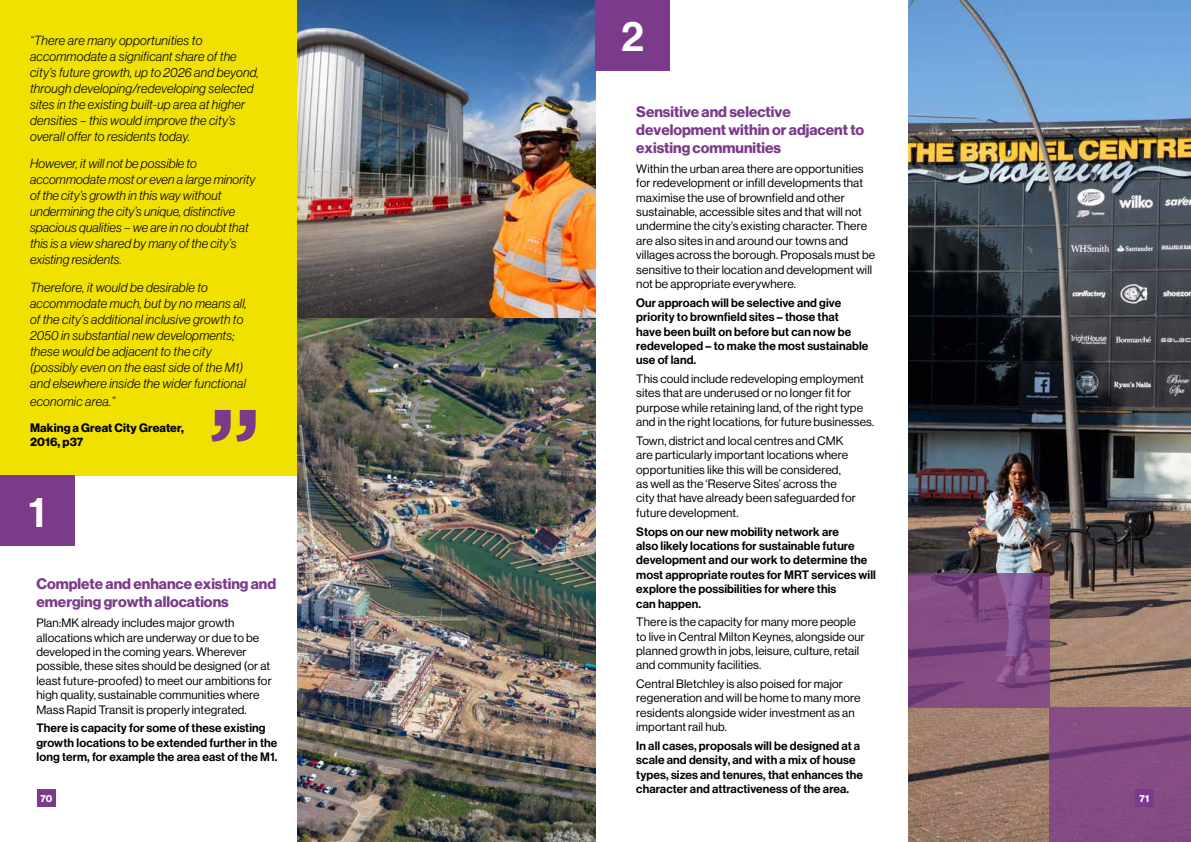
<style>
.page{position:relative;width:1191px;height:842px;background:#fff}
.page>*{position:absolute;margin:0;border:0;box-sizing:border-box;transform-origin:0 0}
.t1{font:42px "N Haas Grotesk DS Pro 65 Md";color:#fff}
.t2{font:15px/18px "N Haas Grotesk DS Pro 75 Bd";color:#7c3a8b}
.t3{font:13px/16px "N Haas Grotesk DS Pro 46 Lt It";letter-spacing:.02em;color:#000}
.t4{font:12px/14.4px "N Haas Grotesk DS Pro 55 Rg";letter-spacing:.01em;color:#000}
.t5{font:12px/14.4px "N Haas Grotesk DS Pro 65 Md";letter-spacing:.01em;color:#000}
.t6{font:12px/14.4px "N Haas Grotesk DS Pro 75 Bd";letter-spacing:.01em;color:#000}
.t7{font:10px "N Haas Grotesk DS Pro 75 Bd";color:#fff}
</style>
<div class="page">
<div style="left:0;top:0;width:298px;height:475px;background:#f0e100"></div>
<svg style="left:211px;top:410px;width:45px;height:32px"></svg>
<img style="left:298px;top:318px;width:297px;height:524px">
<img style="left:298px;top:0;width:297px;height:318px">
<img style="left:909px;top:0;width:282px;height:842px">
<div style="left:0;top:475px;width:74px;height:70px;background:#7c3a8b"></div>
<div style="left:595px;top:0;width:75px;height:70px;background:#7c3a8b"></div>
<div style="left:1050px;top:707px;width:141px;height:135px;background:#854c83"></div>
<svg style="left:909px;top:573px;width:141px;height:134px;background:#804a83"></svg>
<div style="left:37px;top:789px;width:19px;height:18px;background:#7c3a8b"></div>
<div style="left:1135px;top:789px;width:18px;height:18px;background:#7c3a8b"></div>
<h1 class="t1" style="left:621px;top:12px;width:24px">2</h1>
<p class="t3" style="left:30px;top:33px;width:230px">“There are many opportunities to accommodate a significant share of the city’s future growth, up to 2026 and beyond, through developing/redeveloping selected sites in the existing built-up area at higher densities – this would improve the city’s overall offer to residents today.</p>
<p class="t3" style="left:30px;top:156px;width:227px">However, it will not be possible to accommodate most or even a large minority of the city’s growth in this way without undermining the city’s unique, distinctive spacious qualities – we are in no doubt that this is a view shared by many of the city’s existing residents.</p>
<p class="t3" style="left:30px;top:279px;width:218px">Therefore, it would be desirable to accommodate much, but by no means all, of the city’s additional inclusive growth to 2050 in substantial new developments; these would be adjacent to the city (possibly even on the east side of the M1) and elsewhere inside the wider functional</p>
<p class="t3" style="left:30px;top:393px;width:87px">economic area.”</p>
<p class="t6" style="left:30px;top:420px;width:155px">Making a Great City Greater,<br>2016, p37</p>
<p class="t2" style="left:636px;top:103px;width:229px">Sensitive and selective development within or adjacent to existing communities</p>
<p class="t4" style="left:636px;top:162px;width:240px">Within the urban area there are opportunities for redevelopment or infill developments that maximise the use of brownfield and other sustainable, accessible sites and that will not undermine the city’s existing character. There are also sites in and around our towns and villages across the borough. Proposals must be sensitive to their location and development will not be appropriate everywhere.</p>
<p class="t5" style="left:636px;top:295px;width:234px">Our approach will be selective and give priority to brownfield sites – those that<br>have been built on before but can now be redeveloped – to make the most sustainable use of land.</p>
<p class="t4" style="left:636px;top:372px;width:239px">This could include redeveloping employment sites that are underused or no longer fit for purpose while retaining land, of the right type and in the right locations, for future businesses.</p>
<p class="t4" style="left:636px;top:433px;width:221px">Town, district and local centres and CMK are particularly important locations where opportunities like this will be considered,<br>as well as the ‘Reserve Sites’ across the city that have already been safeguarded for future development.</p>
<p class="t5" style="left:636px;top:524px;width:241px">Stops on our new mobility network are<br>also likely locations for sustainable future development and our work to determine the most appropriate routes for MRT services will explore the possibilities for where this<br>can happen.</p>
<p class="t4" style="left:636px;top:615px;width:230px">There is the capacity for many more people to live in Central Milton Keynes, alongside our planned growth in jobs, leisure, culture, retail and community facilities.</p>
<p class="t4" style="left:636px;top:677px;width:226px">Central Bletchley is also poised for major regeneration and will be home to many more residents alongside wider investment as an important rail hub.</p>
<p class="t5" style="left:636px;top:739px;width:228px">In all cases, proposals will be designed at a scale and density, and with a mix of house types, sizes and tenures, that enhances the character and attractiveness of the area.</p>
<h1 class="t1" style="left:29px;top:487px;width:18px">1</h1>
<p class="t2" style="left:36px;top:575px;width:241px">Complete and enhance existing and emerging growth allocations</p>
<p class="t4" style="left:36px;top:616px;width:237px">Plan:MK already includes major growth allocations which are underway or due to be developed in the coming years. Wherever possible, these sites should be designed (or at least future-proofed) to meet our ambitions for high quality, sustainable communities where Mass Rapid Transit is properly integrated.</p>
<p class="t5" style="left:36px;top:721px;width:242px">There is capacity for some of these existing growth locations to be extended further in the long term, for example the area east of the M1.</p>
<p class="t7" style="left:41px;top:793px;width:13px">70</p>
<p class="t7" style="left:1139px;top:793px;width:11px">71</p>
</div>
